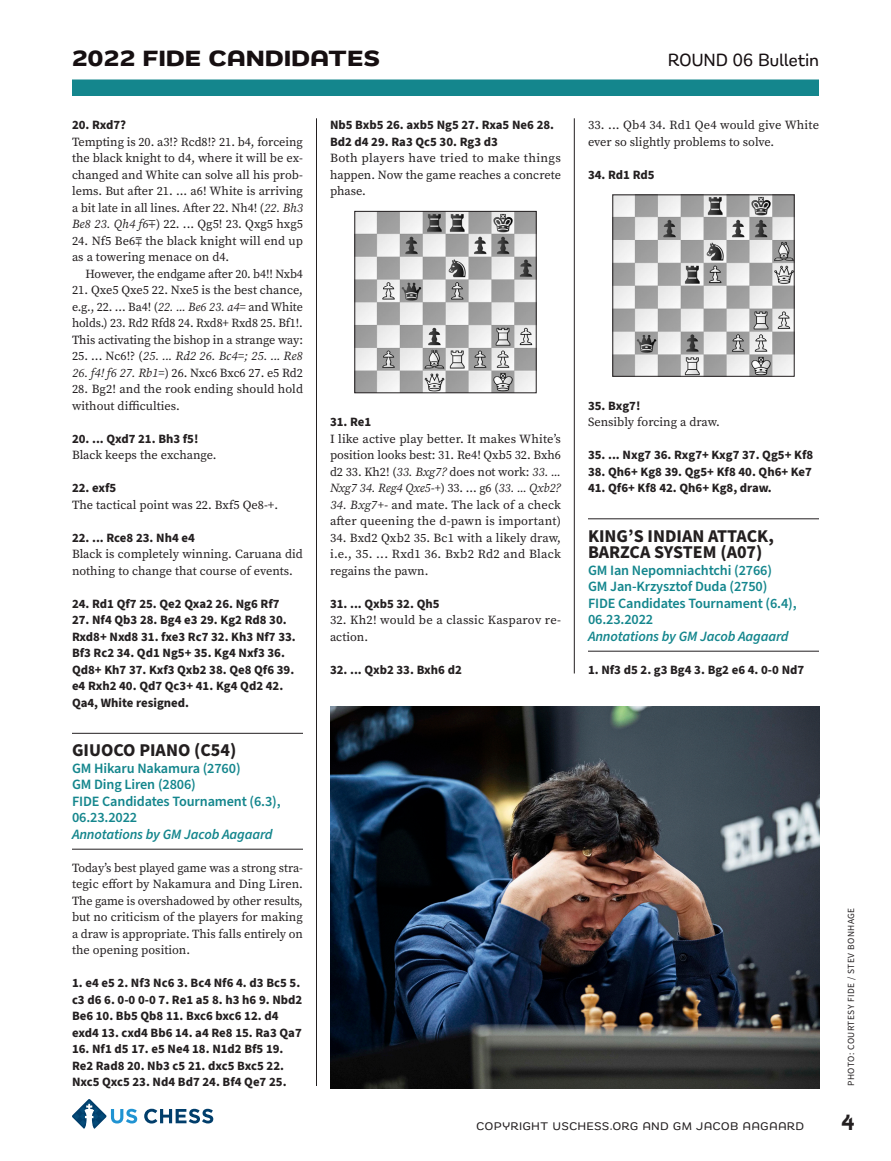
<style>
.page{position:relative;width:891px;height:1161px;background:#fff}
.page>*{position:absolute;margin:0;border:0;box-sizing:border-box;transform-origin:0 0}
.t1{font:700 22.5px "Remora Sans W4";letter-spacing:.02em;color:#160f11}
.t2{font:700 21px "Fenwick Rg";color:#231f20}
.CL_GAME_TITLE{font:700 18px/16.5px "Source Sans Pro";color:#231f20}
.t3{font:500 18px "Remora Sans W2";letter-spacing:.02em;color:#160f11}
.CL_GAME_CREDIT{font:600 14.25px/16.5px "Source Sans Pro";letter-spacing:-.01em;color:#14868d}
.CL_GAME_CREDIT_ANNOT{font:italic 600 14.25px "Source Sans Pro";letter-spacing:-.01em;color:#14868d}
.CHESS_MOVES{font:700 12.75px/16.5px "Source Sans Pro";color:#231f20}
.CHESS_MOVES__before{font:700 12.75px "Source Sans Pro";color:#231f20}
.BODY_TEXT__no_indent{font:12.3px/16.5px "Source Serif Pro";color:#231f20}
.BODY_TEXT__indent{font:12.3px/16.5px "Source Serif Pro";letter-spacing:-.005em;color:#231f20;text-align:justify}
.BODY_TEXT__before_di{font:12.3px/16.5px "Source Serif Pro";color:#231f20;text-align:justify}
.BODY_TEXT__indent-2{font:italic 12.3px "Source Serif Pro";color:#231f20}
.t4{font:500 11.25px "Remora Sans W3";letter-spacing:.07em;color:#231f20}
.PHOTO_CREDITS_Gutter{font:9.3px "Source Sans Pro";letter-spacing:.05em;color:#231f20}
.s1{font-style:italic}
.s2{font-family:"JN Figs New Roman"}
.s3{font-style:normal}
</style>
<div class="page">
<svg style="left:144px;top:1109px;width:69px;height:15px"></svg>
<svg style="left:72px;top:1099px;width:65px;height:30px"></svg>
<div style="left:72px;top:80px;width:747px;height:16px;background:#14868d"></div>
<hr style="left:316px;top:118px;width:1px;height:968px;background:#231f20">
<hr style="left:574px;top:118px;width:1px;height:555px;background:#231f20">
<hr style="left:588px;top:519px;width:231px;height:1px;background:#231f20">
<hr style="left:588px;top:651px;width:231px;height:1px;background:#231f20">
<img style="left:615px;top:197px;width:177px;height:177px">
<img style="left:357px;top:213px;width:177px;height:178px">
<div style="left:355px;top:211px;width:181px;height:182px;border:1px solid #231f20"></div>
<hr style="left:72px;top:733px;width:231px;height:1px;background:#231f20">
<hr style="left:72px;top:849px;width:231px;height:1px;background:#231f20">
<img style="left:330px;top:706px;width:489px;height:383px">
<h1 class="t1" style="left:72px;top:44px;width:309px">2022 FIDE CANDIDATES</h1>
<h3 class="t3" style="left:668px;top:48px;width:152px">ROUND 06 Bulletin</h3>
<p class="CHESS_MOVES" style="left:72px;top:117px;width:56px">20. Rxd7?</p>
<p class="BODY_TEXT__no_indent" style="left:72px;top:133px;width:233px;text-align:justify">Tempting is 20. a3!? Rcd8!? 21. b4, forceing the black knight to d4, where it will be ex&shy;changed and White can solve all his prob&shy;lems. But after 21. ... a6! White is arriving a bit late in all lines. After 22. Nh4! (<span class="s1">22. Bh3<br>Be8 23. Qh4 f6</span><span class="s2">Æ</span>) 22. ... Qg5! 23. Qxg5 hxg5</p>
<p class="BODY_TEXT__no_indent" style="left:72px;top:232px;width:233px">24. Nf5 Be6<span class="s2">Ã</span> the black knight will end up as a towering menace on d4.</p>
<p class="BODY_TEXT__indent" style="left:86px;top:265px;width:219px">However, the endgame after 20. b4!! Nxb4</p>
<p class="BODY_TEXT__indent" style="left:72px;top:282px;width:233px">21. Qxe5 Qxe5 22. Nxe5 is the best chance, e.g., 22. ... Ba4! (<span class="s1">22. ... Be6 23. a4=</span> and White holds.) 23. Rd2 Rfd8 24. Rxd8+ Rxd8 25. Bf1!.<br>This activating the bishop in a strange way:</p>
<p class="BODY_TEXT__indent-2" style="left:72px;top:348px;width:232px"><span class="s3">25. ... Nc6!? (</span>25. ... Rd2 26. Bc4=; 25. ... Re8</p>
<p class="BODY_TEXT__indent" style="left:72px;top:364px;width:233px"><span class="s1">26. f4! f6 27. Rb1=</span>) 26. Nxc6 Bxc6 27. e5 Rd2</p>
<p class="BODY_TEXT__indent" style="left:72px;top:381px;width:233px">28. Bg2! and the rook ending should hold without difficulties.</p>
<p class="CHESS_MOVES" style="left:72px;top:430px;width:128px">20. ... Qxd7 21. Bh3 f5!</p>
<p class="BODY_TEXT__no_indent" style="left:72px;top:447px;width:146px">Black keeps the exchange.</p>
<p class="CHESS_MOVES" style="left:72px;top:480px;width:46px">22. exf5</p>
<p class="BODY_TEXT__no_indent" style="left:72px;top:496px;width:208px">The tactical point was 22. Bxf5 Qe8-+.</p>
<p class="CHESS_MOVES" style="left:72px;top:529px;width:124px">22. ... Rce8 23. Nh4 e4</p>
<p class="BODY_TEXT__no_indent" style="left:72px;top:546px;width:232px">Black is completely winning. Caruana did nothing to change that course of events.</p>
<p class="CHESS_MOVES" style="left:72px;top:595px;width:209px">24. Rd1 Qf7 25. Qe2 Qxa2 26. Ng6 Rf7</p>
<p class="CHESS_MOVES" style="left:72px;top:612px;width:225px">27. Nf4 Qb3 28. Bg4 e3 29. Kg2 Rd8 30.<br>Rxd8+ Nxd8 31. fxe3 Rc7 32. Kh3 Nf7 33.<br>Bf3 Rc2 34. Qd1 Ng5+ 35. Kg4 Nxf3 36.<br>Qd8+ Kh7 37. Kxf3 Qxb2 38. Qe8 Qf6 39. e4 Rxh2 40. Qd7 Qc3+ 41. Kg4 Qd2 42.<br>Qa4, White resigned.</p>
<p class="CL_GAME_TITLE" style="left:72px;top:742px;width:166px">GIUOCO PIANO (C54)</p>
<p class="CL_GAME_CREDIT" style="left:72px;top:760px;width:170px">GM Hikaru Nakamura (2760)</p>
<p class="CL_GAME_CREDIT" style="left:72px;top:776px;width:125px">GM Ding Liren (2806)</p>
<p class="CL_GAME_CREDIT" style="left:72px;top:793px;width:210px">FIDE Candidates Tournament (6.3),<br>06.23.2022</p>
<p class="CL_GAME_CREDIT_ANNOT" style="left:72px;top:824px;width:202px">Annotations by GM Jacob Aagaard</p>
<p class="BODY_TEXT__no_indent" style="left:72px;top:859px;width:233px;text-align:justify">Today’s best played game was a strong stra&shy;tegic effort by Nakamura and Ding Liren.<br>The game is overshadowed by other results, but no criticism of the players for making a draw is appropriate. This falls entirely on the opening position.</p>
<p class="CHESS_MOVES" style="left:72px;top:975px;width:232px">1. e4 e5 2. Nf3 Nc6 3. Bc4 Nf6 4. d3 Bc5 5. c3 d6 6. 0-0 0-0 7. Re1 a5 8. h3 h6 9. Nbd2<br>Be6 10. Bb5 Qb8 11. Bxc6 bxc6 12. d4 exd4 13. cxd4 Bb6 14. a4 Re8 15. Ra3 Qa7</p>
<p class="CHESS_MOVES" style="left:72px;top:1041px;width:216px">16. Nf1 d5 17. e5 Ne4 18. N1d2 Bf5 19.<br>Re2 Rad8 20. Nb3 c5 21. dxc5 Bxc5 22.<br>Nxc5 Qxc5 23. Nd4 Bd7 24. Bf4 Qe7 25.</p>
<p class="CHESS_MOVES" style="left:330px;top:117px;width:226px">Nb5 Bxb5 26. axb5 Ng5 27. Rxa5 Ne6 28.<br>Bd2 d4 29. Ra3 Qc5 30. Rg3 d3</p>
<p class="BODY_TEXT__before_di" style="left:330px;top:150px;width:233px">Both players have tried to make things happen. Now the game reaches a concrete phase.</p>
<p class="BODY_TEXT__no_indent" style="left:588px;top:117px;width:233px">33. ... Qb4 34. Rd1 Qe4 would give White ever so slightly problems to solve.</p>
<p class="CHESS_MOVES__before" style="left:588px;top:166px;width:68px">34. Rd1 Rd5</p>
<p class="CHESS_MOVES" style="left:330px;top:414px;width:43px">31. Re1</p>
<p class="BODY_TEXT__no_indent" style="left:330px;top:430px;width:233px;text-align:justify">I like active play better. It makes White’s position looks best: 31. Re4! Qxb5 32. Bxh6 d2 33. Kh2! (<span class="s1">33. Bxg7?</span> does not work: <span class="s1">33. ...<br>Nxg7 34. Reg4 Qxe5-+</span>) 33. ... g6 (<span class="s1">33. ... Qxb2?</span></p>
<p class="BODY_TEXT__no_indent" style="left:330px;top:496px;width:233px"><span class="s1">34. Bxg7+-</span> and mate. The lack of a check after queening the d-pawn is important)</p>
<p class="BODY_TEXT__no_indent" style="left:330px;top:529px;width:233px;text-align:justify">34. Bxd2 Qxb2 35. Bc1 with a likely draw, i.e., 35. ... Rxd1 36. Bxb2 Rd2 and Black regains the pawn.</p>
<p class="CHESS_MOVES" style="left:330px;top:595px;width:111px">31. ... Qxb5 32. Qh5</p>
<p class="BODY_TEXT__no_indent" style="left:330px;top:612px;width:233px">32. Kh2! would be a classic Kasparov re&shy;action.</p>
<p class="CHESS_MOVES" style="left:330px;top:661px;width:133px">32. ... Qxb2 33. Bxh6 d2</p>
<p class="CHESS_MOVES" style="left:588px;top:397px;width:54px">35. Bxg7!</p>
<p class="BODY_TEXT__no_indent" style="left:588px;top:414px;width:133px">Sensibly forcing a draw.</p>
<p class="CHESS_MOVES" style="left:588px;top:447px;width:227px">35. ... Nxg7 36. Rxg7+ Kxg7 37. Qg5+ Kf8</p>
<p class="CHESS_MOVES" style="left:588px;top:463px;width:226px">38. Qh6+ Kg8 39. Qg5+ Kf8 40. Qh6+ Ke7</p>
<p class="CHESS_MOVES" style="left:588px;top:480px;width:185px">41. Qf6+ Kf8 42. Qh6+ Kg8, draw.</p>
<p class="CL_GAME_TITLE" style="left:588px;top:528px;width:187px">KING’S INDIAN ATTACK,<br>BARZCA SYSTEM (A07)</p>
<p class="CL_GAME_CREDIT" style="left:588px;top:562px;width:186px">GM Ian Nepomniachtchi (2766)</p>
<p class="CL_GAME_CREDIT" style="left:588px;top:578px;width:181px">GM Jan-Krzysztof Duda (2750)</p>
<p class="CL_GAME_CREDIT" style="left:588px;top:595px;width:210px">FIDE Candidates Tournament (6.4),<br>06.23.2022</p>
<p class="CL_GAME_CREDIT_ANNOT" style="left:588px;top:626px;width:202px">Annotations by GM Jacob Aagaard</p>
<p class="CHESS_MOVES" style="left:588px;top:661px;width:218px">1. Nf3 d5 2. g3 Bg4 3. Bg2 e6 4. 0-0 Nd7</p>
<p class="PHOTO_CREDITS_Gutter" style="left:845px;top:1086px;width:180px;rotate:-90deg">PHOTO: COURTESY FIDE / STEV BONHAGE</p>
<p class="t4" style="left:476px;top:1118px;width:329px">COPYRIGHT USCHESS.ORG AND GM JACOB AAGAARD</p>
<h2 class="t2" style="left:841px;top:1109px;width:16px">4</h2>
</div>
